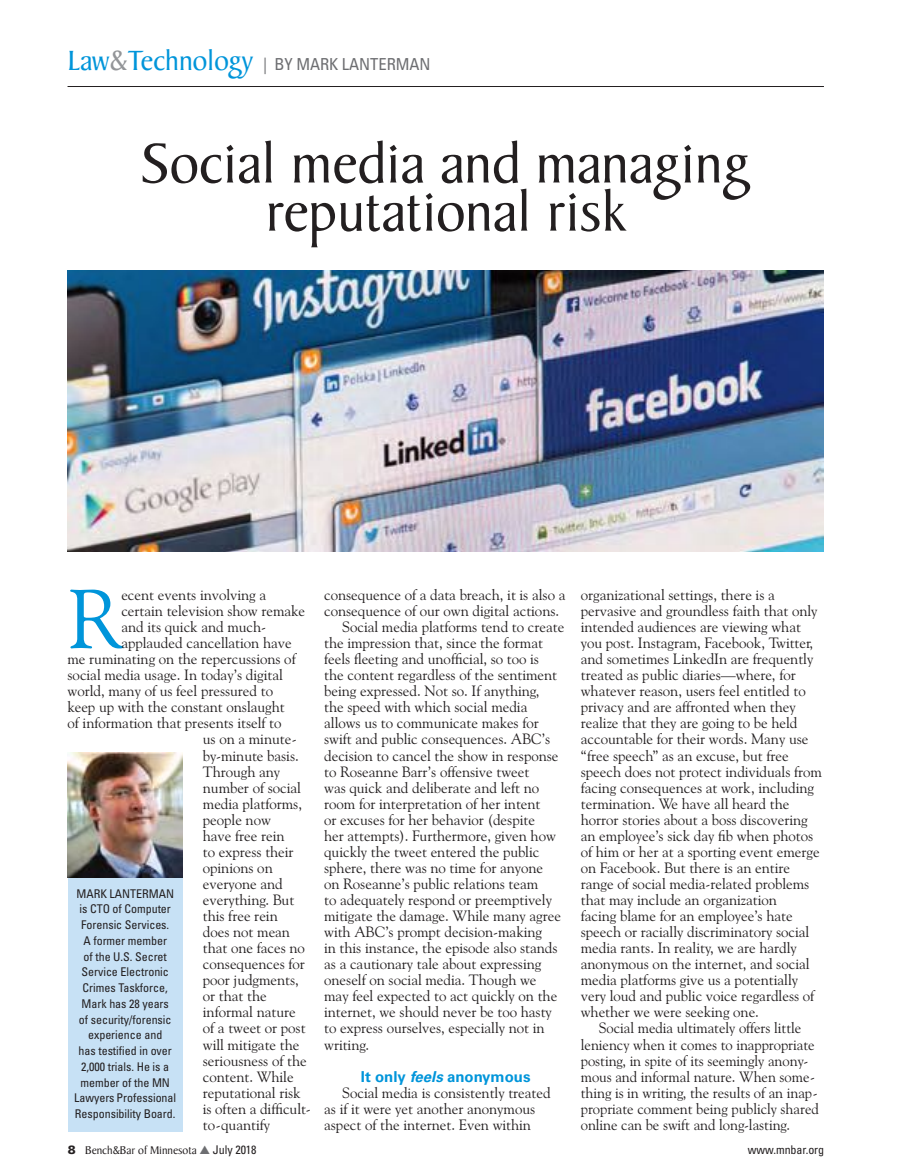
<style>
.page{position:relative;width:905px;height:1175px;background:#fff}
.page>*{position:absolute;margin:0;border:0;box-sizing:border-box;transform-origin:0 0}
.t1{font:83.7px "Goudy Old Style BT";color:#0095da}
.t2{font:60px/48.2px "Baker Signet LT";letter-spacing:-.005em;color:#231f20;text-align:center}
.t3{font:condensed 16.5px "Univers LT";letter-spacing:-.005em;color:#6d6e71}
.t4{font:15px/16px "Goudy Old Style BT";letter-spacing:-.005em;color:#231f20}
.t5{font:700 15px "Univers LT";color:#0095da}
.t6{font:condensed 12px/15.8px "Univers LT";letter-spacing:-.005em;color:#231f20;text-align:center}
.t7{font:12px "Baker Signet LT";letter-spacing:-.005em;color:#231f20}
.s1{font-family:"Baker Signet LT";font-stretch:normal;font-size:30px;color:#0095da}
.s2{font-family:"Baker Signet LT";font-stretch:normal;font-size:30px;color:#939598}
.s3{font-style:italic}
.s4{font-family:"Univers LT";font-weight:900}
.s5{color:#6d6e71}
.s6{font-family:"Univers LT";font-stretch:condensed}
</style>
<div class="page">
<hr style="left:67px;top:86px;width:756px;height:1px;background:#231f20">
<div style="left:68px;top:754px;width:115px;height:377px;background:#c7e1f5"></div>
<img style="left:68px;top:752px;width:114px;height:125px">
<img style="left:68px;top:270px;width:756px;height:282px">
<p class="t3" style="left:68px;top:54px;width:364px"><span class="s1">Law</span><span class="s2">&amp;</span><span class="s1">Technology</span> | BY MARK LANTERMAN</p>
<h2 class="t2" style="left:141px;top:140px;width:610px">Social media and managing reputational risk</h2>
<h1 class="t1" style="left:68px;top:567px;width:56px">R</h1>
<p class="t4" style="left:121px;top:586px;width:146px">ecent events involving a</p>
<p class="t4" style="left:121px;top:602px;width:185px">certain television show remake</p>
<p class="t4" style="left:121px;top:618px;width:146px">and its quick and much-</p>
<p class="t4" style="left:121px;top:634px;width:172px">applauded cancellation have</p>
<p class="t4" style="left:68px;top:650px;width:230px">me ruminating on the repercussions of</p>
<p class="t4" style="left:68px;top:666px;width:217px">social media usage. In today’s digital</p>
<p class="t4" style="left:68px;top:683px;width:207px">world, many of us feel pressured to</p>
<p class="t4" style="left:68px;top:699px;width:219px">keep up with the constant onslaught</p>
<p class="t4" style="left:68px;top:715px;width:215px">of information that presents itself to</p>
<p class="t4" style="left:203px;top:731px;width:95px">us on a minute-</p>
<p class="t4" style="left:203px;top:747px;width:97px">by-minute basis.</p>
<p class="t4" style="left:203px;top:763px;width:79px">Through any</p>
<p class="t4" style="left:203px;top:779px;width:100px">number of social</p>
<p class="t4" style="left:203px;top:795px;width:101px">media platforms,</p>
<p class="t4" style="left:203px;top:811px;width:70px">people now</p>
<p class="t4" style="left:203px;top:827px;width:83px">have free rein</p>
<p class="t4" style="left:203px;top:843px;width:92px">to express their</p>
<p class="t4" style="left:203px;top:859px;width:71px">opinions on</p>
<p class="t4" style="left:203px;top:875px;width:81px">everyone and</p>
<p class="t4" style="left:203px;top:891px;width:93px">everything. But</p>
<p class="t4" style="left:203px;top:907px;width:76px">this free rein</p>
<p class="t4" style="left:203px;top:923px;width:89px">does not mean</p>
<p class="t4" style="left:203px;top:939px;width:104px">that one faces no</p>
<p class="t4" style="left:203px;top:955px;width:104px">consequences for</p>
<p class="t4" style="left:203px;top:971px;width:98px">poor judgments,</p>
<p class="t4" style="left:203px;top:987px;width:65px">or that the</p>
<p class="t4" style="left:203px;top:1004px;width:94px">informal nature</p>
<p class="t4" style="left:203px;top:1020px;width:104px">of a tweet or post</p>
<p class="t4" style="left:203px;top:1036px;width:98px">will mitigate the</p>
<p class="t4" style="left:203px;top:1052px;width:105px">seriousness of the</p>
<p class="t4" style="left:203px;top:1068px;width:92px">content. While</p>
<p class="t4" style="left:203px;top:1084px;width:99px">reputational risk</p>
<p class="t4" style="left:203px;top:1100px;width:109px">is often a difficult-</p>
<p class="t4" style="left:203px;top:1116px;width:69px">to-quantify</p>
<p class="t6" style="left:74px;top:885px;width:104px">MARK LANTERMAN is CTO of Computer<br>Forensic Services.<br>A former member<br>of the U.S. Secret<br>Service Electronic<br>Crimes Taskforce,<br>Mark has 28 years<br>of security/forensic experience and<br>has testified in over<br>2,000 trials. He is a member of the MN<br>Lawyers Professional<br>Responsibility Board.</p>
<p class="t4" style="left:324px;top:586px;width:243px">consequence of a data breach, it is also a</p>
<p class="t4" style="left:324px;top:602px;width:236px">consequence of our own digital actions.</p>
<p class="t4" style="left:342px;top:618px;width:224px">Social media platforms tend to create</p>
<p class="t4" style="left:324px;top:634px;width:220px">the impression that, since the format</p>
<p class="t4" style="left:324px;top:650px;width:216px">feels fleeting and unofficial, so too is</p>
<p class="t4" style="left:324px;top:666px;width:234px">the content regardless of the sentiment</p>
<p class="t4" style="left:324px;top:683px;width:217px">being expressed. Not so. If anything,</p>
<p class="t4" style="left:324px;top:699px;width:205px">the speed with which social media</p>
<p class="t4" style="left:324px;top:715px;width:216px">allows us to communicate makes for</p>
<p class="t4" style="left:324px;top:731px;width:227px">swift and public consequences. ABC’s</p>
<p class="t4" style="left:324px;top:747px;width:236px">decision to cancel the show in response</p>
<p class="t4" style="left:324px;top:763px;width:207px">to Roseanne Barr’s offensive tweet</p>
<p class="t4" style="left:324px;top:779px;width:216px">was quick and deliberate and left no</p>
<p class="t4" style="left:324px;top:795px;width:218px">room for interpretation of her intent</p>
<p class="t4" style="left:324px;top:811px;width:212px">or excuses for her behavior (despite</p>
<p class="t4" style="left:324px;top:827px;width:233px">her attempts). Furthermore, given how</p>
<p class="t4" style="left:324px;top:843px;width:217px">quickly the tweet entered the public</p>
<p class="t4" style="left:324px;top:859px;width:220px">sphere, there was no time for anyone</p>
<p class="t4" style="left:324px;top:875px;width:215px">on Roseanne’s public relations team</p>
<p class="t4" style="left:324px;top:891px;width:229px">to adequately respond or preemptively</p>
<p class="t4" style="left:324px;top:907px;width:238px">mitigate the damage. While many agree</p>
<p class="t4" style="left:324px;top:923px;width:219px">with ABC’s prompt decision-making</p>
<p class="t4" style="left:324px;top:939px;width:235px">in this instance, the episode also stands</p>
<p class="t4" style="left:324px;top:955px;width:219px">as a cautionary tale about expressing</p>
<p class="t4" style="left:324px;top:971px;width:214px">oneself on social media. Though we</p>
<p class="t4" style="left:324px;top:987px;width:235px">may feel expected to act quickly on the</p>
<p class="t4" style="left:324px;top:1004px;width:229px">internet, we should never be too hasty</p>
<p class="t4" style="left:324px;top:1020px;width:222px">to express ourselves, especially not in</p>
<p class="t4" style="left:324px;top:1036px;width:46px">writing.</p>
<p class="t5" style="left:361px;top:1067px;width:171px">It only <span class="s3">feels</span> anonymous</p>
<p class="t4" style="left:324px;top:1084px;width:228px;text-indent:18px">Social media is consistently treated as if it were yet another anonymous aspect of the internet. Even within</p>
<p class="t4" style="left:581px;top:586px;width:243px">organizational settings, there is a pervasive and groundless faith that only intended audiences are viewing what you post. Instagram, Facebook, Twitter, and sometimes LinkedIn are frequently treated as public diaries—where, for whatever reason, users feel entitled to privacy and are affronted when they realize that they are going to be held accountable for their words. Many use “free speech” as an excuse, but free speech does not protect individuals from facing consequences at work, including termination. We have all heard the horror stories about a boss discovering an employee’s sick day fib when photos of him or her at a sporting event emerge on Facebook. But there is an entire range of social media-related problems that may include an organization<br>facing blame for an employee’s hate speech or racially discriminatory social media rants. In reality, we are hardly anonymous on the internet, and social media platforms give us a potentially very loud and public voice regardless of whether we were seeking one.</p>
<p class="t4" style="left:580px;top:1020px;width:240px;text-indent:18px">Social media ultimately offers little leniency when it comes to inappropriate posting, in spite of its seemingly anony&shy;mous and informal nature. When some&shy;thing is in writing, the results of an inap&shy;propriate comment being publicly shared online can be swift and long-lasting.</p>
<p class="t7" style="left:68px;top:1143px;width:190px"><span class="s4">8</span> Bench&amp;Bar of Minnesota <span class="s5">▲</span> <span class="s6">July 2018</span></p>
<p class="t6" style="left:748px;top:1141px;width:78px">www.mnbar.org</p>
</div>
